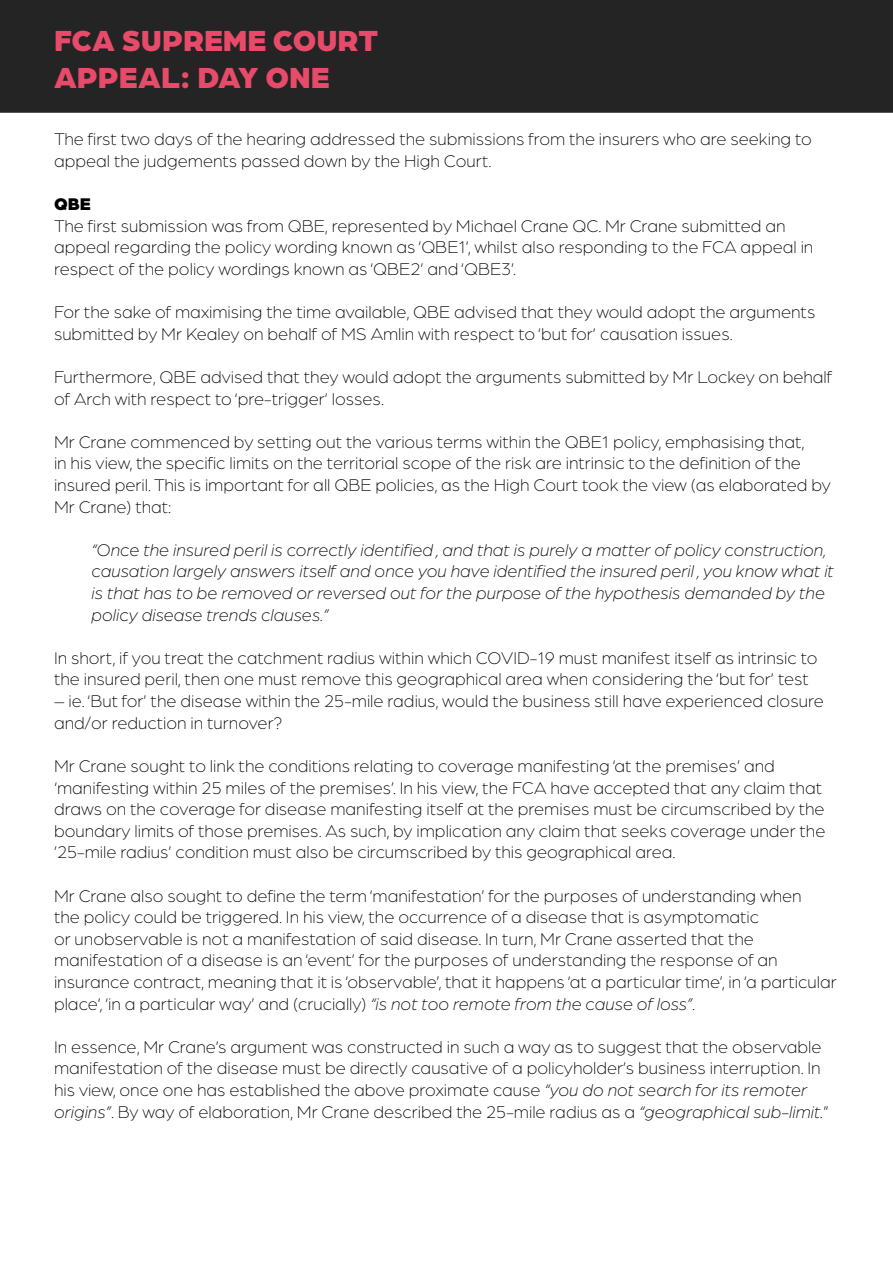
<style>
.page{position:relative;width:893px;height:1263px;background:#fff}
.page>*{position:absolute;margin:0;border:0;box-sizing:border-box;transform-origin:0 0}
.t1{font:900 30.9px/37.2px "Arboria";color:#e84b69}
.t2{font:300 18px/21.6px "Arboria";color:#000}
.t3{font:italic 300 18px/21.6px "Arboria";color:#000}
.t4{font:900 18px "Arboria";color:#000}
.s1{font-style:italic}
</style>
<div class="page">
<div style="left:1px;top:1px;width:891px;height:111px;background:#242424"></div>
<div style="left:0;top:0;width:893px;height:113px;border:2px solid #242424"></div>
<h1 class="t1" style="left:54px;top:19px;width:326px">FCA SUPREME COURT<br>APPEAL: DAY ONE</h1>
<p class="t2" style="left:54px;top:128px;width:759px">The first two days of the hearing addressed the submissions from the insurers who are seeking to appeal the judgements passed down by the High Court.</p>
<p class="t4" style="left:54px;top:191px;width:38px">QBE</p>
<p class="t2" style="left:54px;top:214px;width:761px">The first submission was from QBE, represented by Michael Crane QC. Mr Crane submitted an appeal regarding the policy wording known as ‘QBE1’, whilst also responding to the FCA appeal in respect of the policy wordings known as ‘QBE2’ and ‘QBE3’.</p>
<p class="t2" style="left:54px;top:301px;width:763px">For the sake of maximising the time available, QBE advised that they would adopt the arguments submitted by Mr Kealey on behalf of MS Amlin with respect to ‘but for’ causation issues.</p>
<p class="t2" style="left:54px;top:366px;width:780px">Furthermore, QBE advised that they would adopt the arguments submitted by Mr Lockey on behalf of Arch with respect to ‘pre-trigger’ losses.</p>
<p class="t2" style="left:54px;top:430px;width:778px">Mr Crane commenced by setting out the various terms within the QBE1 policy, emphasising that,<br>in his view, the specific limits on the territorial scope of the risk are intrinsic to the definition of the insured peril. This is important for all QBE policies, as the High Court took the view (as elaborated by Mr Crane) that:</p>
<p class="t3" style="left:91px;top:538px;width:744px">“Once the insured peril is correctly identified , and that is purely a matter of policy construction, causation largely answers itself and once you have identified the insured peril , you know what it is that has to be removed or reversed out for the purpose of the hypothesis demanded by the policy disease trends clauses.”</p>
<p class="t2" style="left:54px;top:646px;width:765px">In short, if you treat the catchment radius within which COVID-19 must manifest itself as intrinsic to the insured peril, then one must remove this geographical area when considering the ‘but for’ test</p>
<p class="t2" style="left:54px;top:690px;width:771px">– ie. ‘But for’ the disease within the 25-mile radius, would the business still have experienced closure and/or reduction in turnover?</p>
<p class="t2" style="left:54px;top:754px;width:773px">Mr Crane sought to link the conditions relating to coverage manifesting ‘at the premises’ and ‘manifesting within 25 miles of the premises’. In his view, the FCA have accepted that any claim that draws on the coverage for disease manifesting itself at the premises must be circumscribed by the boundary limits of those premises. As such, by implication any claim that seeks coverage under the ’25-mile radius’ condition must also be circumscribed by this geographical area.</p>
<p class="t2" style="left:54px;top:884px;width:784px">Mr Crane also sought to define the term ‘manifestation’ for the purposes of understanding when<br>the policy could be triggered. In his view, the occurrence of a disease that is asymptomatic<br>or unobservable is not a manifestation of said disease. In turn, Mr Crane asserted that the manifestation of a disease is an ‘event’ for the purposes of understanding the response of an insurance contract, meaning that it is ‘observable’, that it happens ‘at a particular time’, in ‘a particular place’, ‘in a particular way’ and (crucially) <span class="s1">“is not too remote from the cause of loss”</span>.</p>
<p class="t2" style="left:54px;top:1035px;width:776px">In essence, Mr Crane’s argument was constructed in such a way as to suggest that the observable manifestation of the disease must be directly causative of a policyholder’s business interruption. In his view, once one has established the above proximate cause <span class="s1">“you do not search for its remoter origins”</span>. By way of elaboration, Mr Crane described the 25-mile radius as a <span class="s1">“geographical sub-limit.</span>”</p>
</div>
